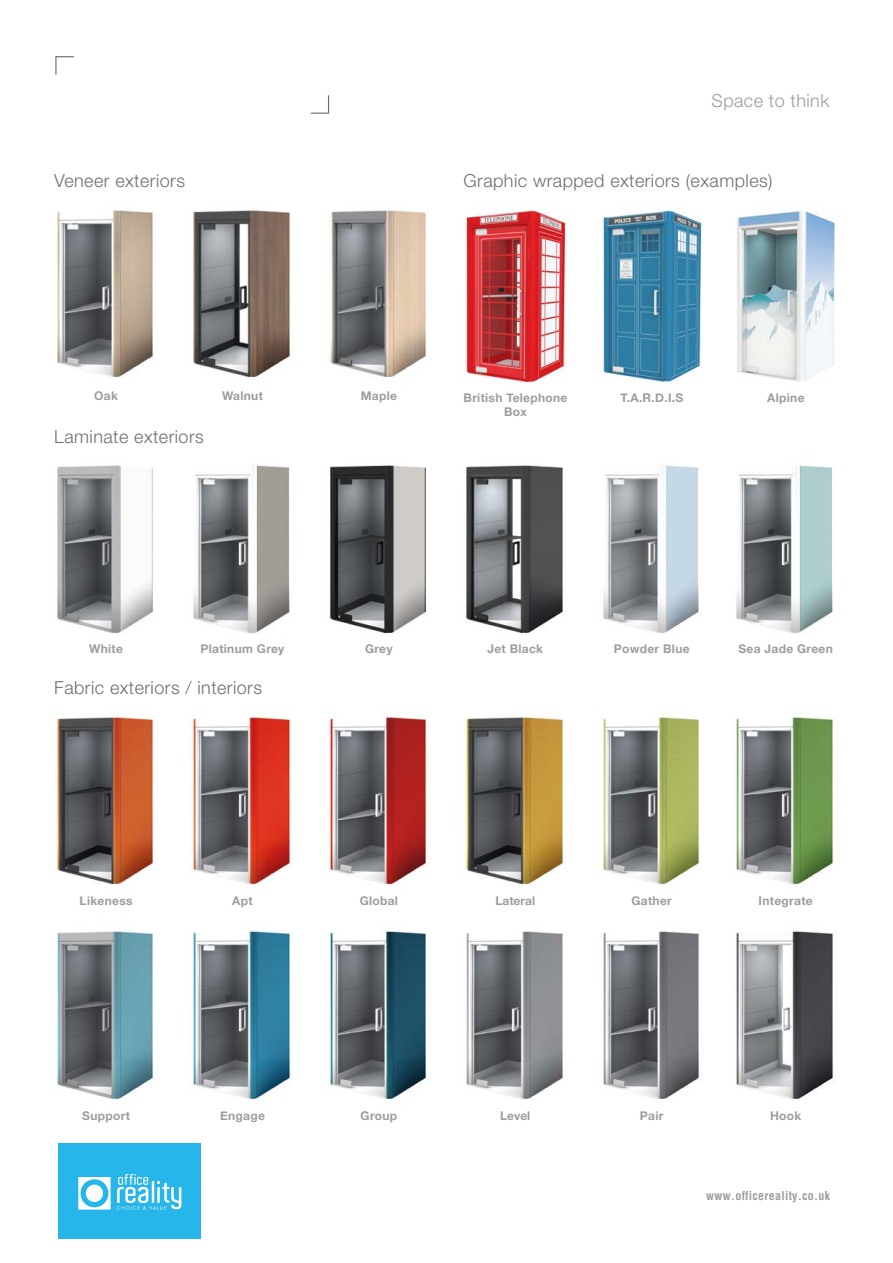
<style>
.page{position:relative;width:893px;height:1263px;background:#fff}
.page>*{position:absolute;margin:0;border:0;box-sizing:border-box;transform-origin:0 0}
.t1{font:300 18px "Helvetica Neue LT Std";letter-spacing:.025em;color:#706f6f}
.t2{font:300 18px "Helvetica Neue LT Std";letter-spacing:.025em;color:#9d9d9c}
.t3{font:700 12px/14.4px "Helvetica Neue";letter-spacing:.025em;color:#9d9d9c;text-align:center}
.t4{font:700 condensed 12px "Helvetica";letter-spacing:.025em;color:#9d9d9c}
.t5{font:700 12px "Helvetica Neue";color:#9d9d9c}
</style>
<div class="page">
<img style="left:56px;top:210px;width:98px;height:168px">
<img style="left:193px;top:210px;width:99px;height:168px">
<img style="left:330px;top:210px;width:97px;height:168px">
<img style="left:57px;top:465px;width:96px;height:169px">
<img style="left:56px;top:716px;width:99px;height:169px">
<img style="left:57px;top:931px;width:99px;height:169px">
<img style="left:193px;top:465px;width:97px;height:168px">
<img style="left:191px;top:713px;width:101px;height:177px">
<img style="left:192px;top:927px;width:101px;height:173px">
<img style="left:330px;top:465px;width:96px;height:169px">
<img style="left:328px;top:716px;width:100px;height:169px">
<img style="left:329px;top:931px;width:99px;height:169px">
<img style="left:466px;top:465px;width:97px;height:169px">
<img style="left:465px;top:716px;width:100px;height:169px">
<img style="left:466px;top:931px;width:97px;height:168px">
<img style="left:603px;top:465px;width:96px;height:168px">
<img style="left:601px;top:716px;width:101px;height:169px">
<img style="left:603px;top:931px;width:96px;height:168px">
<img style="left:736px;top:465px;width:97px;height:169px">
<img style="left:736px;top:716px;width:99px;height:169px">
<img style="left:736px;top:931px;width:97px;height:168px">
<img style="left:466px;top:210px;width:100px;height:173px">
<img style="left:603px;top:210px;width:99px;height:173px">
<img style="left:737px;top:210px;width:98px;height:172px">
<svg style="left:55px;top:56px;width:274px;height:58px"></svg>
<img style="left:58px;top:1143px;width:143px;height:95px">
<h1 class="t1" style="left:54px;top:170px;width:132px">Veneer exteriors</h1>
<h1 class="t2" style="left:711px;top:89px;width:119px">Space to think</h1>
<h1 class="t1" style="left:463px;top:170px;width:311px">Graphic wrapped exteriors (examples)</h1>
<p class="t3" style="left:94px;top:388px;width:25px">Oak</p>
<p class="t3" style="left:620px;top:390px;width:64px">T.A.R.D.I.S</p>
<p class="t3" style="left:767px;top:390px;width:39px">Alpine</p>
<p class="t3" style="left:361px;top:388px;width:38px">Maple</p>
<p class="t3" style="left:222px;top:388px;width:42px">Walnut</p>
<p class="t3" style="left:464px;top:390px;width:105px">British Telephone<br>Box</p>
<h1 class="t1" style="left:54px;top:425px;width:151px">Laminate exteriors</h1>
<p class="t3" style="left:89px;top:642px;width:35px">White</p>
<p class="t3" style="left:200px;top:642px;width:86px">Platinum Grey</p>
<p class="t3" style="left:365px;top:642px;width:29px">Grey</p>
<p class="t3" style="left:487px;top:642px;width:57px">Jet Black</p>
<p class="t3" style="left:614px;top:642px;width:77px">Powder Blue</p>
<p class="t3" style="left:738px;top:642px;width:96px">Sea Jade Green</p>
<h1 class="t1" style="left:54px;top:677px;width:209px">Fabric exteriors / interiors</h1>
<p class="t3" style="left:80px;top:893px;width:54px">Likeness</p>
<p class="t3" style="left:232px;top:893px;width:22px">Apt</p>
<p class="t3" style="left:360px;top:893px;width:40px">Global</p>
<p class="t5" style="left:495px;top:893px;width:41px">Lateral</p>
<p class="t3" style="left:631px;top:893px;width:42px">Gather</p>
<p class="t3" style="left:759px;top:893px;width:56px">Integrate</p>
<p class="t3" style="left:82px;top:1108px;width:49px">Support</p>
<p class="t3" style="left:220px;top:1108px;width:46px">Engage</p>
<p class="t3" style="left:361px;top:1108px;width:38px">Group</p>
<p class="t3" style="left:500px;top:1108px;width:32px">Level</p>
<p class="t3" style="left:640px;top:1108px;width:25px">Pair</p>
<p class="t3" style="left:770px;top:1108px;width:33px">Hook</p>
<p class="t4" style="left:706px;top:1187px;width:125px">www.officereality.co.uk</p>
</div>
